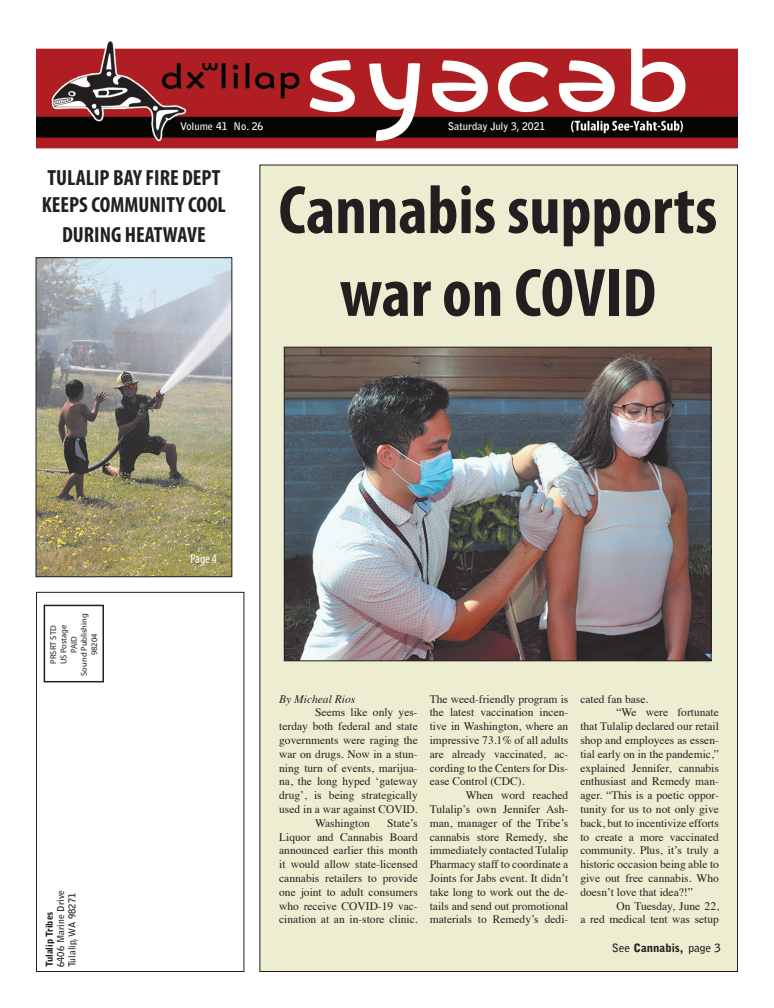
<style>
.page{position:relative;width:774px;height:1008px;background:#fff}
.page>*{position:absolute;margin:0;border:0;box-sizing:border-box;transform-origin:0 0}
.t1{font:700 condensed 69px/82.8px "Myriad Pro";color:#231f20;text-align:center}
.t2{font:700 condensed 22px "Myriad Pro";color:#231f20}
.t3{font:condensed 13px "Myriad Pro";color:#fff}
.t4{font:11.5px/13.8px "Times";color:#231f20;text-align:justify}
.t5{font:900 11.5px "Bell Gothic Std";color:#231f20}
.t6{font:italic 11.5px "Times";color:#231f20}
.t7{font:700 10.5px "Bell Gothic Std";color:#fff}
.t8{font:700 9.5px "Bell Gothic Std";color:#231f20}
.t9{font:900 9.5px "Bell Gothic Std";color:#231f20}
.t10{font:8.5px "Myriad Pro";color:#231f20}
.s1{font-weight:700}
</style>
<div class="page">
<div style="left:260px;top:166px;width:478px;height:806px;background:#edeed1"></div>
<img style="left:36px;top:41px;width:702px;height:108px">
<div style="left:36px;top:592px;width:208px;height:380px;border:1px solid #231f20"></div>
<div style="left:44px;top:605px;width:60px;height:77px;border:2px solid #231f20"></div>
<img style="left:38px;top:259px;width:192px;height:316px">
<div style="left:36px;top:257px;width:196px;height:320px;border:1px solid #231f20"></div>
<img style="left:286px;top:349px;width:424px;height:310px">
<div style="left:284px;top:347px;width:428px;height:314px;border:1px solid #231f20"></div>
<p class="t7" style="left:180px;top:120px;width:85px">Volume 41 No. 26</p>
<p class="t7" style="left:448px;top:120px;width:99px">Saturday July 3, 2021</p>
<p class="t2" style="left:48px;top:164px;width:174px">TULALIP BAY FIRE DEPT</p>
<p class="t2" style="left:42px;top:191px;width:186px">KEEPS COMMUNITY COOL</p>
<p class="t2" style="left:62px;top:221px;width:145px">DURING HEATWAVE</p>
<p class="t1" style="left:279px;top:167px;width:440px">Cannabis supports war on COVID</p>
<p class="t10" style="left:79px;top:676px;width:64px;rotate:-90deg">Sound Publishing</p>
<p class="t10" style="left:48px;top:664px;width:40px;rotate:-90deg">PRSRT STD</p>
<p class="t10" style="left:58px;top:664px;width:41px;rotate:-90deg">US Postage</p>
<p class="t10" style="left:69px;top:653px;width:18px;rotate:-90deg">PAID</p>
<p class="t10" style="left:89px;top:655px;width:23px;rotate:-90deg">98204</p>
<p class="t8" style="left:55px;top:967px;width:79px;rotate:-90deg">6406 Marine Drive</p>
<p class="t8" style="left:66px;top:967px;width:76px;rotate:-90deg">Tulalip, WA 98271</p>
<p class="t9" style="left:44px;top:967px;width:57px;rotate:-90deg">Tulalip Tribes</p>
<p class="t3" style="left:190px;top:550px;width:28px">Page 4</p>
<p class="t6" style="left:279px;top:689px;width:78px">By Micheal Rios</p>
<p class="t4" style="left:279px;top:705px;width:140px;text-indent:36px">Seems like only yes&shy;terday both federal and state governments were raging the war on drugs. Now in a stun&shy;ning turn of events, marijua&shy;na, the long hyped ‘gateway drug’, is being strategically used in a war against COVID.</p>
<p class="t4" style="left:315px;top:815px;width:56px">Washington</p>
<p class="t4" style="left:279px;top:815px;width:140px;text-indent:108px">State’s Liquor and Cannabis Board announced earlier this month it would allow state-licensed cannabis retailers to provide one joint to adult consumers who receive COVID-19 vac&shy;cination at an in-store clinic.</p>
<p class="t4" style="left:430px;top:691px;width:140px">The weed-friendly program is the latest vaccination incen&shy;tive in Washington, where an impressive 73.1% of all adults are already vaccinated, ac&shy;cording to the Centers for Dis&shy;ease Control (CDC).</p>
<p class="t4" style="left:430px;top:788px;width:140px;text-indent:36px">When word reached Tulalip’s own Jennifer Ash&shy;man, manager of the Tribe’s cannabis store Remedy, she immediately contacted Tulalip Pharmacy staff to coordinate a Joints for Jabs event. It didn’t take long to work out the de&shy;tails and send out promotional materials to Remedy’s dedi-</p>
<p class="t4" style="left:580px;top:691px;width:70px">cated fan base.</p>
<p class="t4" style="left:580px;top:705px;width:140px;text-indent:36px">“We were fortunate that Tulalip declared our retail shop and employees as essen&shy;tial early on in the pandemic,” explained Jennifer, cannabis enthusiast and Remedy man&shy;ager. “This is a poetic oppor&shy;tunity for us to not only give back, but to incentivize efforts to create a more vaccinated community. Plus, it’s truly a historic occasion being able to give out free cannabis. Who doesn’t love that idea?!”</p>
<p class="t4" style="left:580px;top:898px;width:140px;text-align:right">On Tuesday, June 22,<br>a red medical tent was setup</p>
<p class="t5" style="left:612px;top:941px;width:111px"><span class="s1">See</span> Cannabis, <span class="s1">page 3</span></p>
</div>
